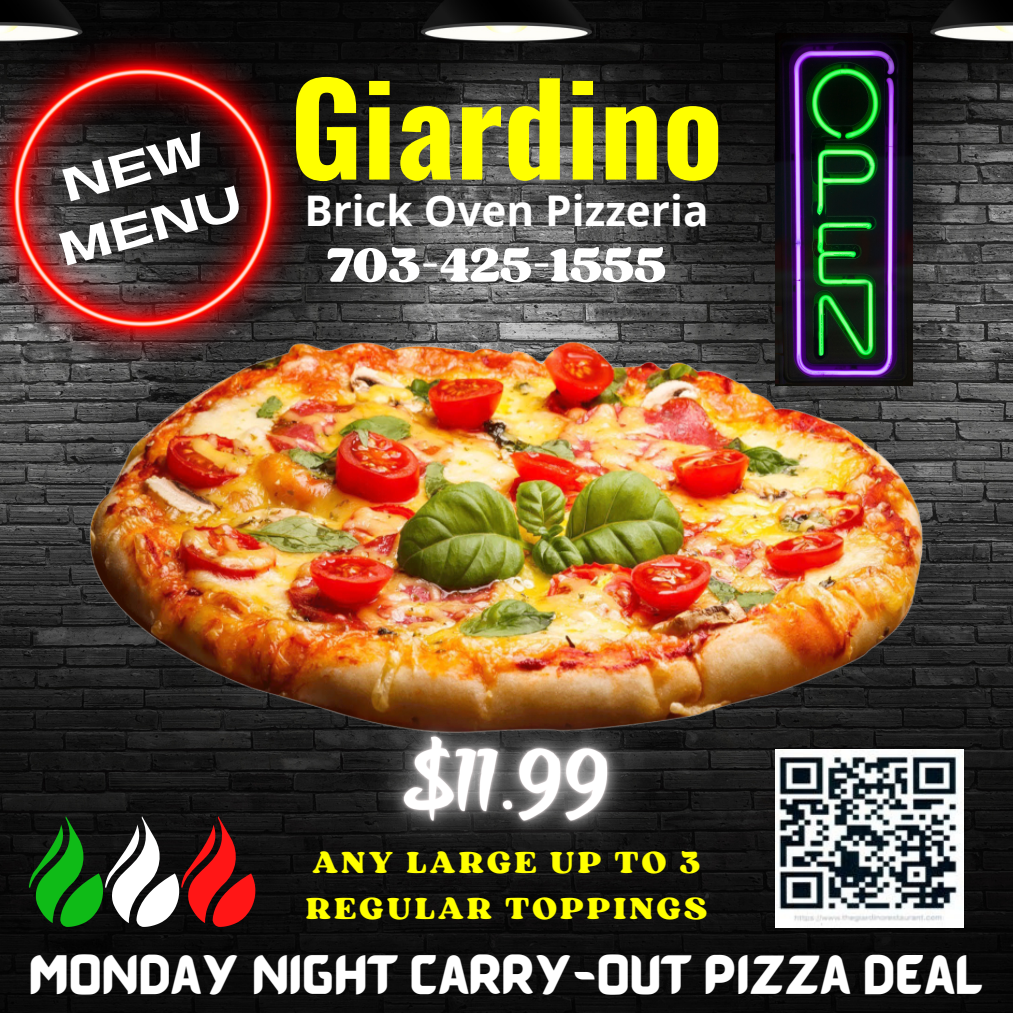
<style>
.page{position:relative;width:1013px;height:1013px;background:#fff}
.page>*{position:absolute;margin:0;border:0;box-sizing:border-box;transform-origin:0 0}
.t1{font:700 125px "Oswald";color:#ff0}
.t2{font:50px "Sergio Trendy";color:#fff}
.t3{font:800 43.75px/60.9px "Gatwick";color:#fff;text-align:center}
.t4{font:700 42.25px "Open Sans";color:#fff}
.t5{font:41.25px "BARABARA Regular";color:#fff}
.t6{font:32px/46px "Sergio Trendy";letter-spacing:.1em;color:#ff0}
</style>
<div class="page">
<img style="left:0;top:0;width:1012px;height:1012px">
<img style="left:0;top:26px;width:315px;height:344px">
<img style="left:77px;top:294px;width:858px;height:483px">
<svg style="left:29px;top:816px;width:228px;height:110px;background:#544b33"></svg>
<img style="left:775px;top:34px;width:137px;height:351px">
<img style="left:775px;top:749px;width:188px;height:178px">
<img style="left:314px;top:643px;width:387px;height:287px">
<p class="t3" style="left:37px;top:164px;width:189px;rotate:-15deg">NEW<br>MENU</p>
<h1 class="t1" style="left:290px;top:30px;width:434px">Giardino</h1>
<p class="t4" style="left:304px;top:180px;width:406px">Brick Oven Pizzeria</p>
<p class="t2" style="left:326px;top:233px;width:341px">703-425-1555</p>
<p class="t6" style="left:306px;top:838px;width:403px">ANY LARGE UP TO 3<br>REGULAR TOPPINGS</p>
<p class="t5" style="left:29px;top:946px;width:956px">MONDAY NIGHT CARRY-OUT PIZZA DEAL</p>
</div>
